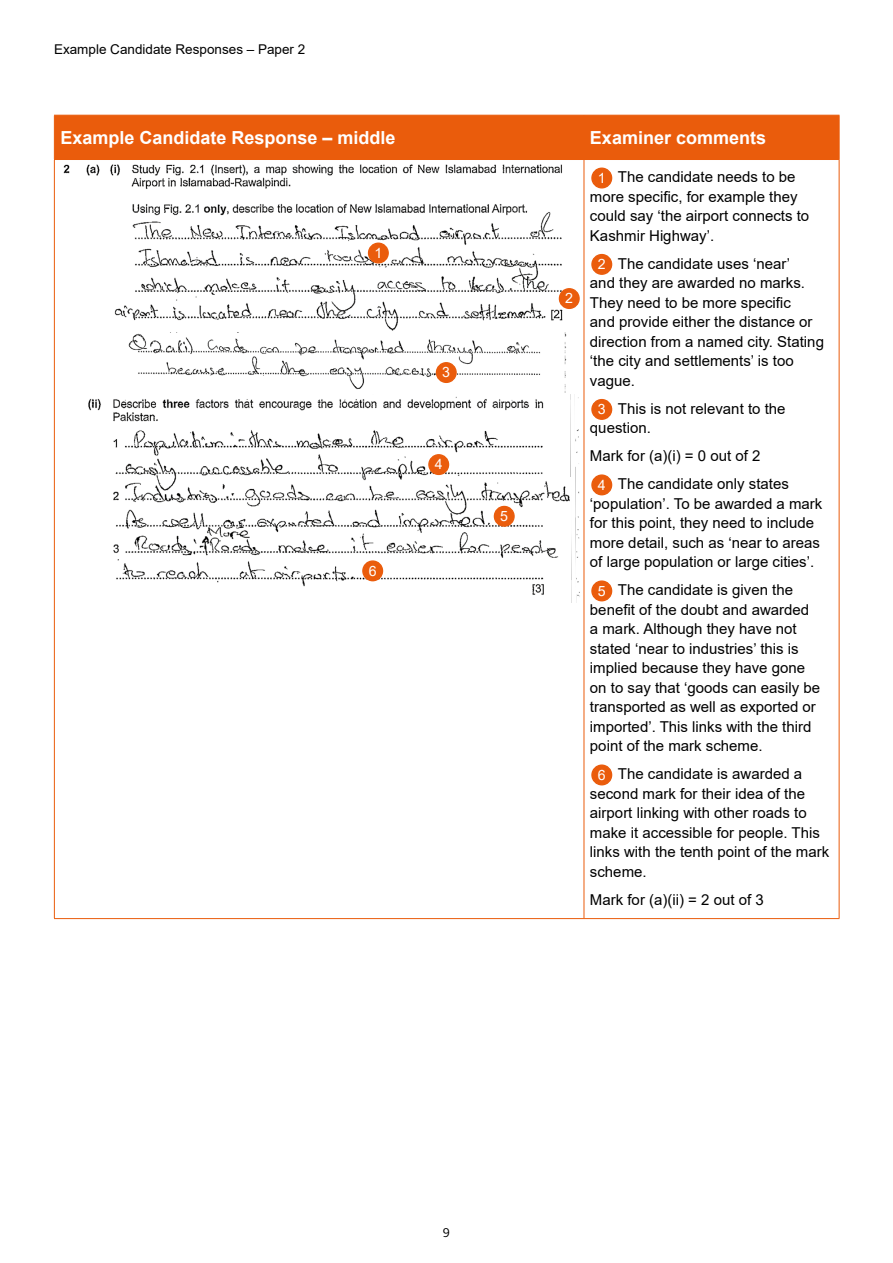
<style>
.page{position:relative;width:893px;height:1263px;background:#fff}
.page>*{position:absolute;margin:0;border:0;box-sizing:border-box;transform-origin:0 0}
.t1{font:700 18px "Arial";color:#fff}
.t2{font:15px/19.5px "Arial";color:#000}
.t3{font:14.25px "Arial";color:#fff}
.t4{font:13.5px "Arial";color:#000}
.t5{font:300 13.5px "Bliss Pro";color:#000}
.s1{font-size:14.25px;color:#fff}
</style>
<div class="page">
<img style="left:63px;top:164px;width:516px;height:169px">
<div style="left:55px;top:116px;width:784px;height:43px;background:#ea5c0c"></div>
<hr style="left:54px;top:116px;width:1px;height:43px;background:#ea5c0c">
<hr style="left:54px;top:115px;width:530px;height:1px;background:#ea5c0c">
<hr style="left:54px;top:159px;width:530px;height:1px;background:#ea5c0c">
<hr style="left:584px;top:116px;width:1px;height:43px;background:#ea5c0c">
<hr style="left:584px;top:115px;width:255px;height:1px;background:#ea5c0c">
<hr style="left:839px;top:116px;width:1px;height:43px;background:#ea5c0c">
<hr style="left:584px;top:159px;width:255px;height:1px;background:#ea5c0c">
<hr style="left:54px;top:160px;width:1px;height:758px;background:#ea5c0c">
<hr style="left:54px;top:918px;width:530px;height:1px;background:#ea5c0c">
<hr style="left:584px;top:160px;width:1px;height:758px;background:#ea5c0c">
<hr style="left:839px;top:160px;width:1px;height:758px;background:#ea5c0c">
<hr style="left:584px;top:918px;width:255px;height:1px;background:#ea5c0c">
<div style="left:592px;top:168px;width:20px;height:20px;background:#ea5c0c;border-radius:50%"></div>
<div style="left:591px;top:168px;width:21px;height:20px;border:1px solid #ea5c0c;border-radius:50%"></div>
<div style="left:592px;top:255px;width:20px;height:19px;background:#ea5c0c;border-radius:50%"></div>
<div style="left:591px;top:254px;width:21px;height:21px;border:1px solid #ea5c0c;border-radius:50%"></div>
<div style="left:592px;top:400px;width:20px;height:19px;background:#ea5c0c;border-radius:50%"></div>
<div style="left:591px;top:399px;width:21px;height:21px;border:1px solid #ea5c0c;border-radius:50%"></div>
<div style="left:592px;top:475px;width:20px;height:20px;background:#ea5c0c;border-radius:50%"></div>
<div style="left:591px;top:474px;width:21px;height:21px;border:1px solid #ea5c0c;border-radius:50%"></div>
<div style="left:592px;top:581px;width:20px;height:20px;background:#ea5c0c;border-radius:50%"></div>
<div style="left:591px;top:580px;width:21px;height:21px;border:1px solid #ea5c0c;border-radius:50%"></div>
<div style="left:592px;top:765px;width:20px;height:20px;background:#ea5c0c;border-radius:50%"></div>
<div style="left:591px;top:764px;width:21px;height:21px;border:1px solid #ea5c0c;border-radius:50%"></div>
<div style="left:369px;top:243px;width:19px;height:20px;background:#ea5c0c;border-radius:50%"></div>
<div style="left:368px;top:243px;width:21px;height:20px;border:1px solid #ea5c0c;border-radius:50%"></div>
<img style="left:128px;top:333px;width:439px;height:59px">
<img style="left:88px;top:394px;width:492px;height:209px">
<div style="left:559px;top:289px;width:20px;height:19px;background:#ea5c0c;border-radius:50%"></div>
<div style="left:559px;top:288px;width:21px;height:21px;border:1px solid #ea5c0c;border-radius:50%"></div>
<div style="left:436px;top:363px;width:20px;height:19px;background:#ea5c0c;border-radius:50%"></div>
<div style="left:436px;top:362px;width:21px;height:21px;border:1px solid #ea5c0c;border-radius:50%"></div>
<div style="left:363px;top:561px;width:19px;height:20px;background:#ea5c0c;border-radius:50%"></div>
<div style="left:362px;top:560px;width:21px;height:21px;border:1px solid #ea5c0c;border-radius:50%"></div>
<div style="left:494px;top:506px;width:20px;height:20px;background:#ea5c0c;border-radius:50%"></div>
<div style="left:494px;top:506px;width:21px;height:21px;border:1px solid #ea5c0c;border-radius:50%"></div>
<div style="left:429px;top:455px;width:20px;height:19px;background:#ea5c0c;border-radius:50%"></div>
<div style="left:428px;top:454px;width:21px;height:21px;border:1px solid #ea5c0c;border-radius:50%"></div>
<p class="t4" style="left:54px;top:40px;width:253px">Example Candidate Responses – Paper 2</p>
<p class="t1" style="left:60px;top:125px;width:337px">Example Candidate Response – middle</p>
<p class="t1" style="left:590px;top:125px;width:178px">Examiner comments</p>
<p class="t2" style="left:590px;top:167px;width:221px;text-indent:8px"><span class="s1">1</span> The candidate needs to be more specific, for example they could say ‘the airport connects to<br>Kashmir Highway’.</p>
<p class="t2" style="left:590px;top:254px;width:235px;text-indent:8px"><span class="s1">2</span> The candidate uses ‘near’<br>and they are awarded no marks.<br>They need to be more specific<br>and provide either the distance or direction from a named city. Stating ‘the city and settlements’ is too vague.</p>
<p class="t2" style="left:590px;top:399px;width:197px;text-indent:8px"><span class="s1">3</span> This is not relevant to the question.</p>
<p class="t2" style="left:598px;top:442px;width:193px;line-height:28px;text-indent:-8px">Mark for (a)(i) = 0 out of 2<br><span class="s1">4</span> The candidate only states</p>
<p class="t2" style="left:590px;top:494px;width:234px">‘population’. To be awarded a mark for this point, they need to include more detail, such as ‘near to areas of large population or large cities’.</p>
<p class="t2" style="left:590px;top:580px;width:232px;text-indent:8px"><span class="s1">5</span> The candidate is given the benefit of the doubt and awarded a mark. Although they have not stated ‘near to industries’ this is implied because they have gone on to say that ‘goods can easily be transported as well as exported or imported’. This links with the third point of the mark scheme.</p>
<p class="t2" style="left:590px;top:764px;width:241px;text-indent:8px"><span class="s1">6</span> The candidate is awarded a second mark for their idea of the airport linking with other roads to make it accessible for people. This links with the tenth point of the mark scheme.</p>
<p class="t2" style="left:590px;top:890px;width:175px">Mark for (a)(ii) = 2 out of 3</p>
<p class="t3" style="left:374px;top:243px;width:9px">1</p>
<p class="t3" style="left:565px;top:288px;width:9px">2</p>
<p class="t3" style="left:442px;top:362px;width:9px">3</p>
<p class="t3" style="left:435px;top:454px;width:9px">4</p>
<p class="t3" style="left:500px;top:506px;width:9px">5</p>
<p class="t3" style="left:369px;top:561px;width:9px">6</p>
<p class="t5" style="left:443px;top:1224px;width:9px">9</p>
</div>
